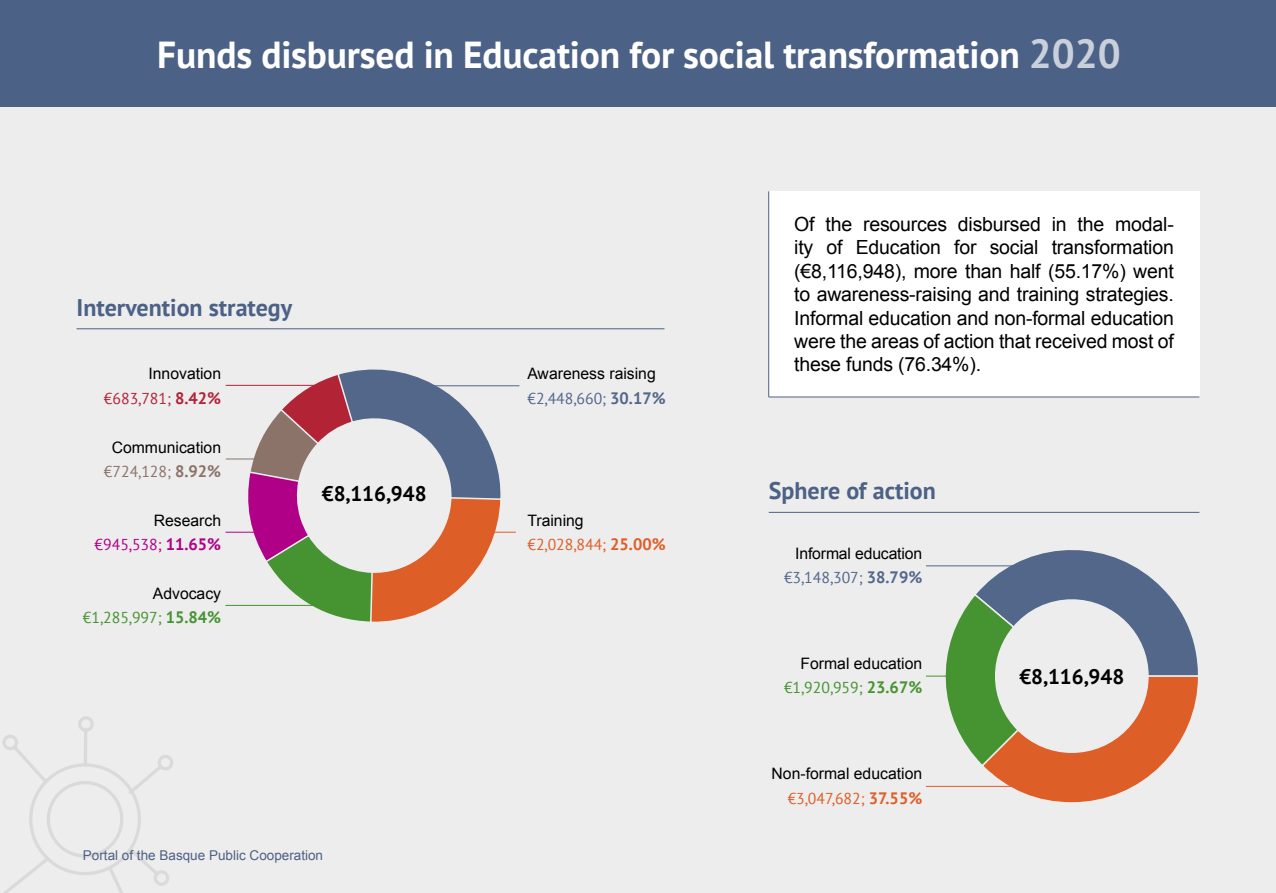
<style>
.page{position:relative;width:1276px;height:893px;background:#fff}
.page>*{position:absolute;margin:0;border:0;box-sizing:border-box;transform-origin:0 0}
.t1{font:700 37.5px "PT Sans";letter-spacing:-.005em;color:#fff}
.t2{font:700 24px "PT Sans";color:#4c6186}
.t3{font:700 21px "PT Sans";color:#000}
.t4{font:19.5px/23.4px "Arial";letter-spacing:-.01em;color:#000;text-align:justify}
.t5{font:15.75px "Arial";color:#000}
.t6{font:15.75px "PT Sans";color:#de5e27}
.t7{font:15.75px "PT Sans";color:#469331}
.t8{font:15.75px "PT Sans";color:#52678a}
.t9{font:15.75px "PT Sans";color:#b00087}
.t10{font:15.75px "PT Sans";color:#8b736a}
.t11{font:15.75px "PT Sans";color:#b32336}
.t12{font:13.5px "Arial";color:#4c6186}
.s1{font-size:40.5px;color:#c9d0db}
.s2{font-weight:700;font-size:16.5px}
</style>
<div class="page">
<div style="left:0;top:53px;width:1276px;height:840px;background:#ededed"></div>
<hr style="left:768px;top:512px;width:431px;height:1px;background:#4c6186">
<div style="left:768px;top:191px;width:431px;height:206px;background:#fff"></div>
<hr style="left:768px;top:191px;width:1px;height:206px;background:#4c6186">
<hr style="left:768px;top:397px;width:431px;height:1px;background:#4c6186">
<svg style="left:2px;top:716px;width:171px;height:177px"></svg>
<div style="left:0;top:0;width:1276px;height:106px;background:#4c6186"></div>
<svg style="left:932px;top:550px;width:266px;height:253px"></svg>
<hr style="left:926px;top:786px;width:129px;height:1px;background:#de5e27">
<hr style="left:926px;top:676px;width:42px;height:1px;background:#469331">
<hr style="left:926px;top:565px;width:115px;height:1px;background:#52678a">
<hr style="left:77px;top:328px;width:587px;height:1px;background:#4c6186">
<svg style="left:244px;top:369px;width:258px;height:253px"></svg>
<hr style="left:408px;top:385px;width:111px;height:1px;background:#52678a">
<hr style="left:464px;top:532px;width:52px;height:1px;background:#de5e27">
<hr style="left:226px;top:459px;width:42px;height:1px;background:#8b736a">
<hr style="left:225px;top:532px;width:47px;height:1px;background:#b00087">
<hr style="left:225px;top:605px;width:106px;height:1px;background:#469331">
<hr style="left:226px;top:385px;width:103px;height:1px;background:#b32336">
<h1 class="t1" style="left:157px;top:30px;width:965px">Funds disbursed in Education for social transformation <span class="s1">2020</span></h1>
<p class="t2" style="left:77px;top:291px;width:217px">Intervention strategy</p>
<p class="t5" style="left:148px;top:364px;width:74px">Innovation</p>
<p class="t11" style="left:104px;top:388px;width:119px">€683,781; <span class="s2">8.42%</span></p>
<p class="t5" style="left:112px;top:437px;width:111px">Communication</p>
<p class="t10" style="left:104px;top:461px;width:119px">€724,128; <span class="s2">8.92%</span></p>
<p class="t5" style="left:154px;top:510px;width:69px">Research</p>
<p class="t9" style="left:95px;top:534px;width:128px">€945,538; <span class="s2">11.65%</span></p>
<p class="t5" style="left:153px;top:583px;width:70px">Advocacy</p>
<p class="t7" style="left:83px;top:607px;width:140px">€1,285,997; <span class="s2">15.84%</span></p>
<p class="t3" style="left:322px;top:480px;width:106px">€8,116,948</p>
<p class="t12" style="left:83px;top:847px;width:242px">Portal of the Basque Public Cooperation</p>
<p class="t5" style="left:527px;top:364px;width:130px">Awareness raising</p>
<p class="t8" style="left:527px;top:388px;width:140px">€2,448,660; <span class="s2">30.17%</span></p>
<p class="t5" style="left:527px;top:510px;width:58px">Training</p>
<p class="t6" style="left:527px;top:534px;width:140px">€2,028,844; <span class="s2">25.00%</span></p>
<p class="t4" style="left:794px;top:213px;width:381px">Of the resources disbursed in the modal&shy;ity of Education for social transformation (€8,116,948), more than half (55.17%) went to awareness-raising and training strategies.<br>Informal education and non-formal education were the areas of action that received most of these funds (76.34%).</p>
<p class="t2" style="left:768px;top:475px;width:169px">Sphere of action</p>
<p class="t5" style="left:795px;top:543px;width:128px">Informal education</p>
<p class="t8" style="left:784px;top:567px;width:140px">€3,148,307; <span class="s2">38.79%</span></p>
<p class="t5" style="left:800px;top:653px;width:123px">Formal education</p>
<p class="t7" style="left:784px;top:678px;width:140px">€1,920,959; <span class="s2">23.67%</span></p>
<p class="t5" style="left:771px;top:764px;width:152px">Non-formal education</p>
<p class="t6" style="left:787px;top:788px;width:136px">€3,047,682; <span class="s2">37.55%</span></p>
<p class="t3" style="left:1019px;top:663px;width:106px">€8,116,948</p>
</div>
